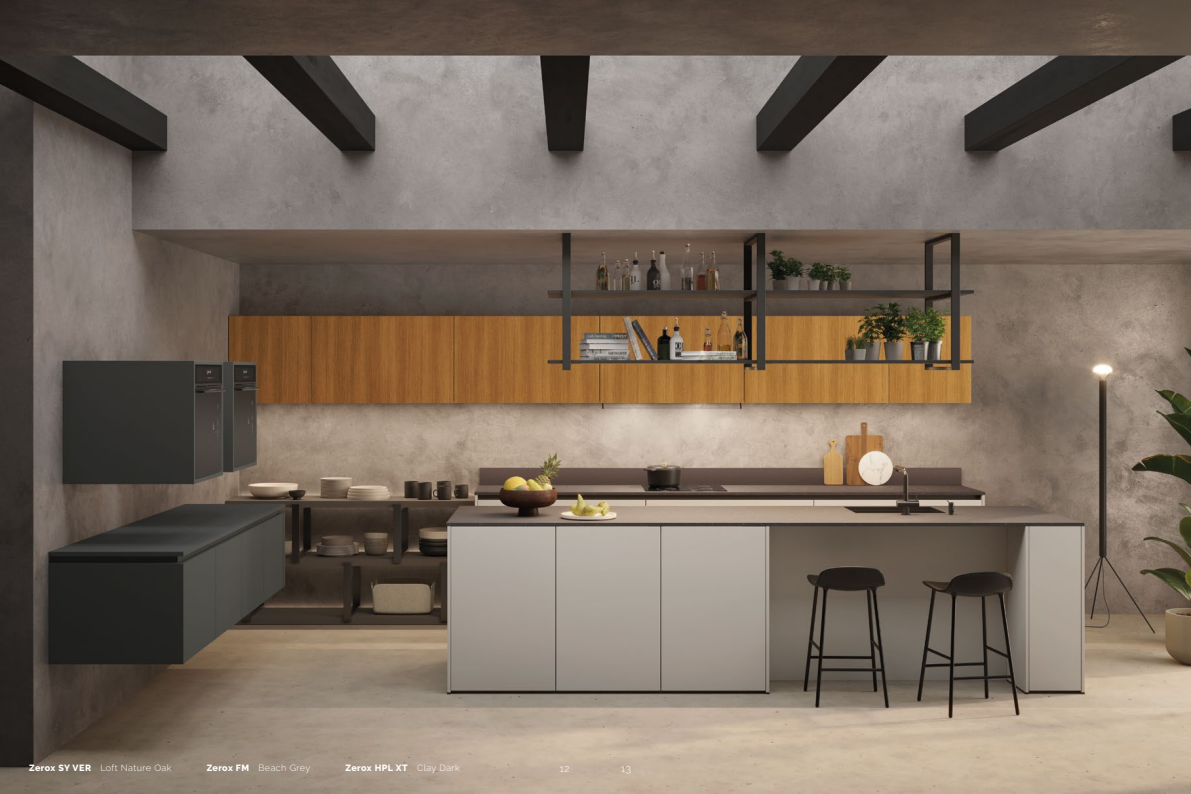
<style>
.page{position:relative;width:1191px;height:794px;background:#fff}
.page>*{position:absolute;margin:0;border:0;box-sizing:border-box;transform-origin:0 0}
.t1{font:300 10px "Raleway";color:#fff}
.t2{font:300 9px "Raleway";letter-spacing:.05em;color:#fff}
.t3{font:800 9px "Raleway";letter-spacing:.05em;color:#fff}
.s1{font-weight:800}
.s2{font-weight:300}
</style>
<div class="page">
<img style="left:0;top:0;width:1191px;height:794px">
<p class="t2" style="left:29px;top:763px;width:144px"><span class="s1">Zerox SY VER</span> Loft Nature Oak</p>
<p class="t2" style="left:207px;top:763px;width:105px"><span class="s1">Zerox FM</span> Beach Grey</p>
<p class="t3" style="left:345px;top:763px;width:116px">Zerox HPL XT <span class="s2">Clay Dark</span></p>
<p class="t1" style="left:560px;top:763px;width:11px">12</p>
<p class="t1" style="left:621px;top:763px;width:11px">13</p>
</div>
